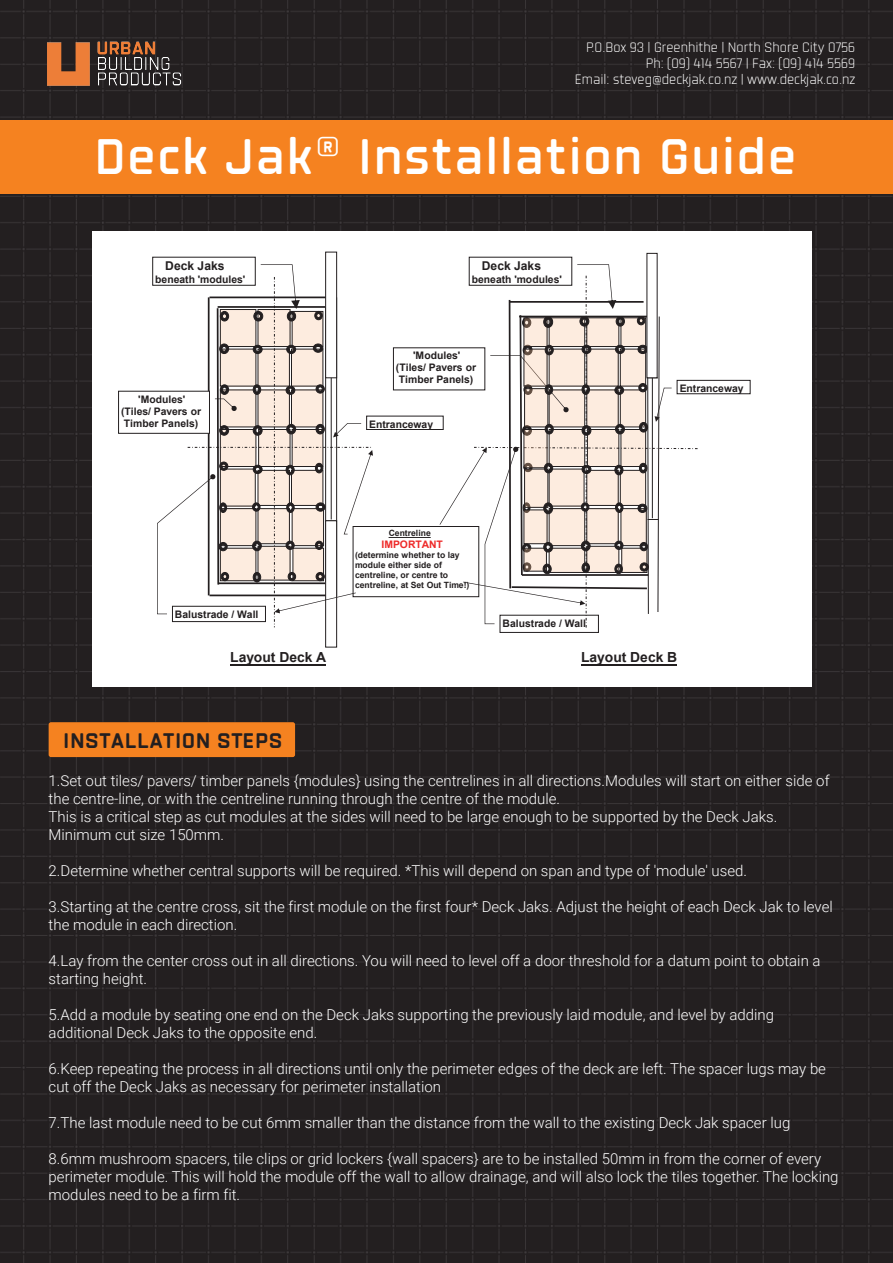
<style>
.page{position:relative;width:893px;height:1263px;background:#fff}
.page>*{position:absolute;margin:0;border:0;box-sizing:border-box;transform-origin:0 0}
.t1{font:600 49.65px "Revx Neue R";letter-spacing:.05em;color:#fff}
.t2{font:700 21px "Revx Neue R";letter-spacing:.05em;color:#231f20}
.t3{font:300 15px/18px "Roboto";color:#fff}
.t4{font:700 13.95px "Arial";color:#231f20}
.t5{font:300 13.5px/16.2px "Revx Neue R";color:#fff;text-align:right}
.t6{font:700 12.15px "Arial";letter-spacing:-.005em;color:#231f20}
.t7{font:700 10.35px/12px "Arial";color:#231f20;text-align:center}
.t8{font:700 10.35px "Arial";color:#ee2a29}
.t9{font:700 8.7px "Arial";color:#231f20}
.t10{font:700 8.55px/9.9px "Arial";color:#231f20}
</style>
<div class="page">
<img style="left:0;top:0;width:893px;height:1263px">
<div style="left:0;top:120px;width:893px;height:74px;background:#f58220"></div>
<img style="left:38px;top:33px;width:151px;height:61px">
<div style="left:49px;top:722px;width:246px;height:35px;background:#f58220;border-radius:2px"></div>
<div style="left:92px;top:231px;width:719px;height:455px;background:#fff"></div>
<hr style="left:230px;top:664px;width:96px;height:1px;background:#231f20">
<hr style="left:581px;top:664px;width:96px;height:1px;background:#231f20">
<div style="left:118px;top:391px;width:92px;height:43px;background:#fff;border:1px solid #231f20"></div>
<div style="left:325px;top:252px;width:12px;height:126px;background:#fff;border:1px solid #231f20"></div>
<div style="left:325px;top:520px;width:12px;height:127px;background:#fff;border:1px solid #231f20"></div>
<div style="left:353px;top:526px;width:126px;height:71px;background:#fff;border:1px solid #231f20"></div>
<svg style="left:389px;top:537px;width:42px;height:1px"></svg>
<div style="left:677px;top:380px;width:73px;height:14px;background:#fff;border:1px solid #231f20"></div>
<div style="left:393px;top:347px;width:92px;height:43px;background:#fff;border:1px solid #231f20"></div>
<div style="left:500px;top:615px;width:99px;height:18px;background:#fff;border:1px solid #231f20"></div>
<div style="left:647px;top:253px;width:10px;height:125px;background:#fff;border:1px solid #231f20"></div>
<div style="left:366px;top:416px;width:77px;height:14px;background:#fff;border:1px solid #231f20"></div>
<svg style="left:440px;top:264px;width:260px;height:365px"></svg>
<svg style="left:157px;top:264px;width:216px;height:363px"></svg>
<p class="t5" style="left:575px;top:39px;width:282px">P.O.Box 93 | Greenhithe | North Shore City 0756<br>Ph: (09) 414 5567 | Fax: (09) 414 5569<br>Email: steveg@deckjak.co.nz | www.deckjak.co.nz</p>
<h1 class="t1" style="left:95px;top:128px;width:702px">Deck Jak® Installation Guide</h1>
<p class="t6" style="left:165px;top:258px;width:61px">Deck Jaks</p>
<p class="t7" style="left:155px;top:273px;width:92px">beneath 'modules'</p>
<p class="t7" style="left:121px;top:393px;width:82px">'Modules'<br>(Tiles/ Pavers or<br>Timber Panels)</p>
<p class="t7" style="left:175px;top:608px;width:85px">Balustrade / Wall</p>
<p class="t6" style="left:482px;top:258px;width:61px">Deck Jaks</p>
<p class="t7" style="left:472px;top:273px;width:92px">beneath 'modules'</p>
<p class="t7" style="left:396px;top:350px;width:82px">'Modules'<br>(Tiles/ Pavers or<br>Timber Panels)</p>
<p class="t7" style="left:369px;top:418px;width:65px">Entranceway</p>
<p class="t10" style="left:389px;top:528px;width:44px">Centreline</p>
<p class="t8" style="left:381px;top:537px;width:63px">IMPORTANT</p>
<p class="t10" style="left:355px;top:550px;width:106px">(determine whether to lay module either side of</p>
<p class="t9" style="left:355px;top:569px;width:95px">centreline, or centre to</p>
<p class="t10" style="left:355px;top:580px;width:116px">centreline, at Set Out Time!)</p>
<p class="t7" style="left:503px;top:617px;width:85px">Balustrade / Wall</p>
<p class="t7" style="left:680px;top:382px;width:65px">Entranceway</p>
<p class="t4" style="left:230px;top:648px;width:98px">Layout Deck A</p>
<p class="t4" style="left:581px;top:648px;width:98px">Layout Deck B</p>
<h2 class="t2" style="left:64px;top:728px;width:220px">INSTALLATION STEPS</h2>
<p class="t3" style="left:49px;top:771px;width:782px">1.Set out tiles/ pavers/ timber panels {modules} using the centrelines in all directions.Modules will start on either side of the centre-line, or with the centreline running through the centre of the module.<br>This is a critical step as cut modules at the sides will need to be large enough to be supported by the Deck Jaks.<br>Minimum cut size 150mm.</p>
<p class="t3" style="left:49px;top:861px;width:700px">2.Determine whether central supports will be required. *This will depend on span and type of 'module' used.</p>
<p class="t3" style="left:49px;top:897px;width:786px">3.Starting at the centre cross, sit the first module on the first four* Deck Jaks. Adjust the height of each Deck Jak to level the module in each direction.</p>
<p class="t3" style="left:49px;top:951px;width:773px">4.Lay from the center cross out in all directions. You will need to level off a door threshold for a datum point to obtain a starting height.</p>
<p class="t3" style="left:49px;top:1005px;width:727px">5.Add a module by seating one end on the Deck Jaks supporting the previously laid module, and level by adding additional Deck Jaks to the opposite end.</p>
<p class="t3" style="left:49px;top:1059px;width:779px">6.Keep repeating the process in all directions until only the perimeter edges of the deck are left. The spacer lugs may be cut off the Deck Jaks as necessary for perimeter installation</p>
<p class="t3" style="left:49px;top:1113px;width:743px">7.The last module need to be cut 6mm smaller than the distance from the wall to the existing Deck Jak spacer lug</p>
<p class="t3" style="left:49px;top:1149px;width:791px">8.6mm mushroom spacers, tile clips or grid lockers {wall spacers} are to be installed 50mm in from the corner of every perimeter module. This will hold the module off the wall to allow drainage, and will also lock the tiles together. The locking modules need to be a firm fit.</p>
</div>
